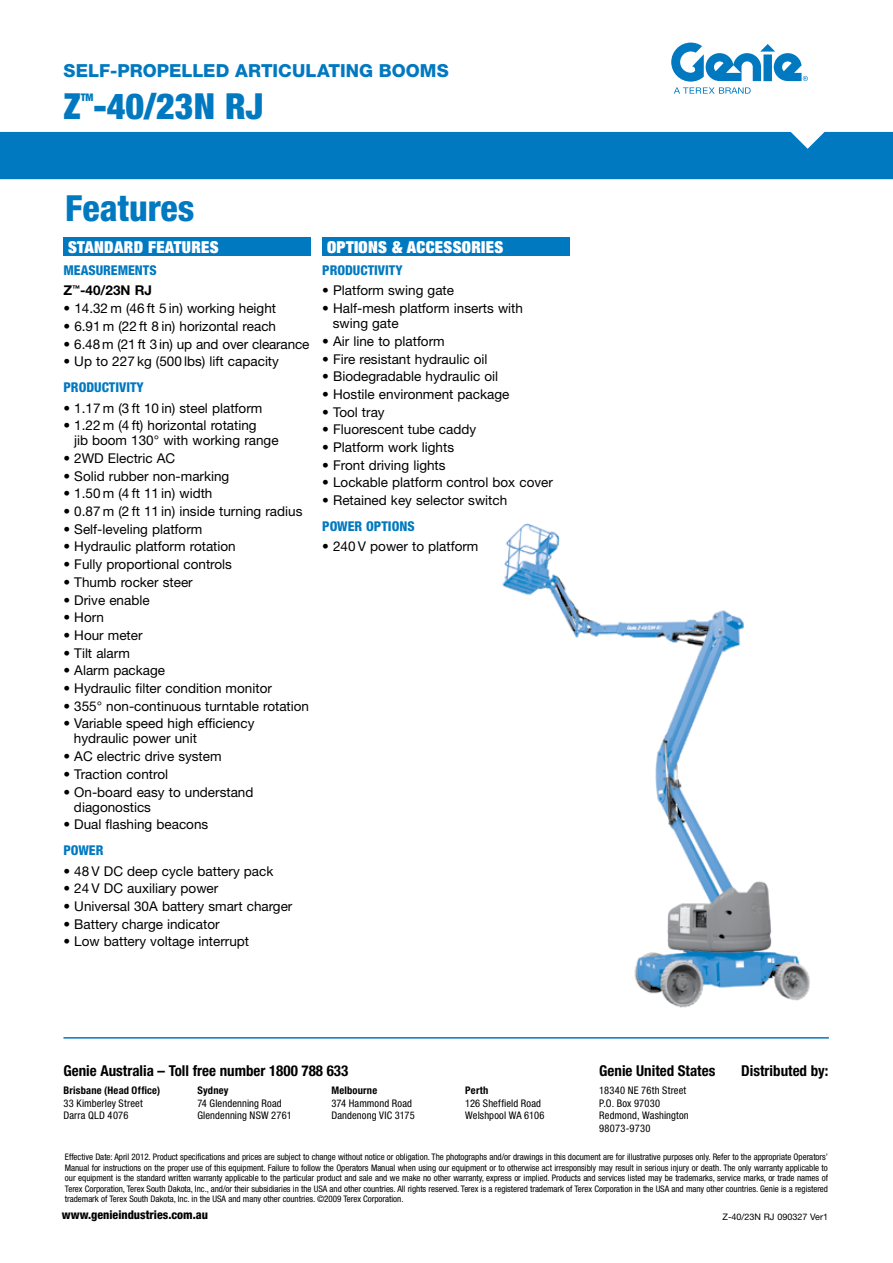
<style>
.page{position:relative;width:893px;height:1263px;background:#fff}
.page>*{position:absolute;margin:0;border:0;box-sizing:border-box;transform-origin:0 0}
.t1{font:900 condensed 36px "Helvetica Neue LT Std";color:#0079c1}
.t2{font:800 condensed 36px "Helvetica Neue LT Std";color:#0079c1}
.t3{font:800 18px "Helvetica Neue LT Std";letter-spacing:.005em;color:#0079c1}
.t4{font:900 condensed 16.5px "Helvetica Neue LT Std";letter-spacing:.02em;color:#fff}
.t5{font:700 condensed 15px "Helvetica Neue LT Std";color:#000}
.t6{font:13.5px/15px "Helvetica Neue LT Std";color:#000}
.t7{font:800 condensed 13.5px/20.4px "Helvetica Neue LT Std";color:#0079c1}
.t8{font:800 condensed 12px "Helvetica Neue LT Std";color:#000}
.t9{font:condensed 10.5px/12.6px "Helvetica Neue LT Std";letter-spacing:.015em;color:#000}
.t10{font:700 condensed 10.5px "Helvetica Neue LT Std";letter-spacing:.02em;color:#000}
.t11{font:900 condensed 10.5px "Helvetica Neue LT Std";color:#0079c1}
.t12{font:condensed 9px/10.5px "Helvetica Neue LT Std";letter-spacing:-.005em;color:#000;text-align:justify}
.t13{font:9px "Helvetica Neue LT Std";color:#000}
.s1{font-weight:700;font-stretch:normal;color:#000}
</style>
<div class="page">
<div style="left:0;top:132px;width:893px;height:47px;background:#0079c1"></div>
<svg style="left:671px;top:43px;width:137px;height:51px"></svg>
<img style="left:502px;top:523px;width:308px;height:485px">
<div style="left:322px;top:237px;width:248px;height:19px;background:#0079c1"></div>
<div style="left:63px;top:237px;width:248px;height:19px;background:#0079c1"></div>
<hr style="left:63px;top:1037px;width:766px;height:1px;background:#0079c1">
<h2 class="t3" style="left:63px;top:60px;width:387px">SELF-PROPELLED ARTICULATING BOOMS</h2>
<h1 class="t1" style="left:63px;top:84px;width:201px">Z -40/23N RJ</h1>
<p class="t11" style="left:81px;top:91px;width:14px">TM</p>
<h1 class="t2" style="left:65px;top:186px;width:131px">Features</h1>
<p class="t4" style="left:68px;top:236px;width:152px">STANDARD FEATURES</p>
<p class="t7" style="left:63px;top:260px;width:95px">MEASUREMENTS<br><span class="s1">Z</span><sup>™</sup><span class="s1">-40/23N RJ</span></p>
<p class="t6" style="left:63px;top:301px;width:214px">• 14.32 m (46 ft 5 in) working height</p>
<p class="t6" style="left:63px;top:318px;width:214px">• 6.91 m (22 ft 8 in) horizontal reach</p>
<p class="t6" style="left:63px;top:336px;width:248px">• 6.48 m (21 ft 3 in) up and over clearance</p>
<p class="t6" style="left:63px;top:354px;width:217px">• Up to 227 kg (500 lbs) lift capacity</p>
<p class="t7" style="left:63px;top:377px;width:82px">PRODUCTIVITY</p>
<p class="t6" style="left:63px;top:400px;width:200px">• 1.17 m (3 ft 10 in) steel platform</p>
<p class="t6" style="left:74px;top:418px;width:206px;text-indent:-11px">• 1.22 m (4 ft) horizontal rotating<br>jib boom 130° with working range</p>
<p class="t6" style="left:63px;top:450px;width:113px">• 2WD Electric AC</p>
<p class="t6" style="left:63px;top:468px;width:167px">• Solid rubber non-marking</p>
<p class="t6" style="left:63px;top:486px;width:151px">• 1.50 m (4 ft 11 in) width</p>
<p class="t6" style="left:63px;top:504px;width:241px">• 0.87 m (2 ft 11 in) inside turning radius</p>
<p class="t6" style="left:63px;top:521px;width:141px">• Self-leveling platform</p>
<p class="t6" style="left:63px;top:539px;width:174px">• Hydraulic platform rotation</p>
<p class="t6" style="left:63px;top:557px;width:170px">• Fully proportional controls</p>
<p class="t6" style="left:63px;top:574px;width:131px">• Thumb rocker steer</p>
<p class="t6" style="left:63px;top:592px;width:88px">• Drive enable</p>
<p class="t6" style="left:63px;top:610px;width:42px">• Horn</p>
<p class="t6" style="left:63px;top:627px;width:81px">• Hour meter</p>
<p class="t6" style="left:63px;top:645px;width:68px">• Tilt alarm</p>
<p class="t6" style="left:63px;top:663px;width:103px">• Alarm package</p>
<p class="t6" style="left:63px;top:680px;width:210px">• Hydraulic filter condition monitor</p>
<p class="t6" style="left:63px;top:698px;width:247px">• 355° non-continuous turntable rotation</p>
<p class="t6" style="left:74px;top:716px;width:182px;text-indent:-11px">• Variable speed high efficiency hydraulic power unit</p>
<p class="t6" style="left:63px;top:749px;width:160px">• AC electric drive system</p>
<p class="t6" style="left:63px;top:766px;width:106px">• Traction control</p>
<p class="t6" style="left:74px;top:784px;width:181px;text-indent:-11px">• On-board easy to understand diagonostics</p>
<p class="t6" style="left:63px;top:817px;width:146px">• Dual flashing beacons</p>
<p class="t7" style="left:63px;top:840px;width:42px">POWER</p>
<p class="t6" style="left:63px;top:863px;width:212px">• 48 V DC deep cycle battery pack</p>
<p class="t6" style="left:63px;top:881px;width:156px">• 24 V DC auxiliary power</p>
<p class="t6" style="left:63px;top:898px;width:231px">• Universal 30A battery smart charger</p>
<p class="t6" style="left:63px;top:916px;width:158px">• Battery charge indicator</p>
<p class="t6" style="left:63px;top:934px;width:187px">• Low battery voltage interrupt</p>
<p class="t4" style="left:327px;top:236px;width:178px">OPTIONS &amp; ACCESSORIES</p>
<p class="t7" style="left:322px;top:260px;width:82px">PRODUCTIVITY</p>
<p class="t6" style="left:322px;top:283px;width:133px">• Platform swing gate</p>
<p class="t6" style="left:333px;top:301px;width:192px;text-indent:-11px">• Half-mesh platform inserts with swing gate</p>
<p class="t6" style="left:322px;top:333px;width:124px">• Air line to platform</p>
<p class="t6" style="left:322px;top:351px;width:167px">• Fire resistant hydraulic oil</p>
<p class="t6" style="left:322px;top:369px;width:177px">• Biodegradable hydraulic oil</p>
<p class="t6" style="left:322px;top:386px;width:189px">• Hostile environment package</p>
<p class="t6" style="left:322px;top:404px;width:64px">• Tool tray</p>
<p class="t6" style="left:322px;top:422px;width:155px">• Fluorescent tube caddy</p>
<p class="t6" style="left:322px;top:439px;width:133px">• Platform work lights</p>
<p class="t6" style="left:322px;top:457px;width:125px">• Front driving lights</p>
<p class="t6" style="left:322px;top:475px;width:232px">• Lockable platform control box cover</p>
<p class="t6" style="left:322px;top:493px;width:187px">• Retained key selector switch</p>
<p class="t7" style="left:322px;top:516px;width:52px">POWER options</p>
<p class="t6" style="left:322px;top:539px;width:158px">• 240 V power to platform</p>
<p class="t5" style="left:63px;top:1061px;width:286px">Genie Australia – Toll free number 1800 788 633</p>
<p class="t5" style="left:741px;top:1061px;width:89px">Distributed by:</p>
<p class="t9" style="left:599px;top:1084px;width:91px">18340 NE 76th Street<br>P.O. Box 97030<br>Redmond, Washington<br>98073-9730</p>
<p class="t5" style="left:599px;top:1061px;width:118px">Genie United States</p>
<p class="t10" style="left:63px;top:1084px;width:98px">Brisbane (Head Office)</p>
<p class="t9" style="left:63px;top:1097px;width:81px">33 Kimberley Street<br>Darra QLD 4076</p>
<p class="t10" style="left:197px;top:1084px;width:33px">Sydney</p>
<p class="t9" style="left:197px;top:1097px;width:96px">74 Glendenning Road<br>Glendenning NSW 2761</p>
<p class="t10" style="left:331px;top:1084px;width:47px">Melbourne</p>
<p class="t9" style="left:331px;top:1097px;width:85px">374 Hammond Road<br>Dandenong VIC 3175</p>
<p class="t10" style="left:465px;top:1084px;width:25px">Perth</p>
<p class="t9" style="left:465px;top:1097px;width:81px">126 Sheffield Road<br>Welshpool WA 6106</p>
<p class="t12" style="left:65px;top:1151px;width:765px">Effective Date: April 2012. Product specifications and prices are subject to change without notice or obligation. The photographs and/or drawings in this document are for illustrative purposes only. Refer to the appropriate Operators’ Manual for instructions on the proper use of this equipment. Failure to follow the Operators Manual when using our equipment or to otherwise act irresponsibly may result in serious injury or death. The only warranty applicable to our equipment is the standard written warranty applicable to the particular product and sale and we make no other warranty, express or implied. Products and services listed may be trademarks, service marks, or trade names of Terex Corporation, Terex South Dakota, Inc., and/or their subsidiaries in the USA and other countries. All rights reserved. Terex is a registered trademark of Terex Corporation in the USA and many other countries. Genie is a registered trademark of Terex South Dakota, Inc. in the USA and many other countries. ©2009 Terex Corporation.</p>
<p class="t8" style="left:62px;top:1207px;width:148px">www.genieindustries.com.au</p>
<p class="t13" style="left:722px;top:1212px;width:107px">Z-40/23N RJ 090327 Ver1</p>
</div>
